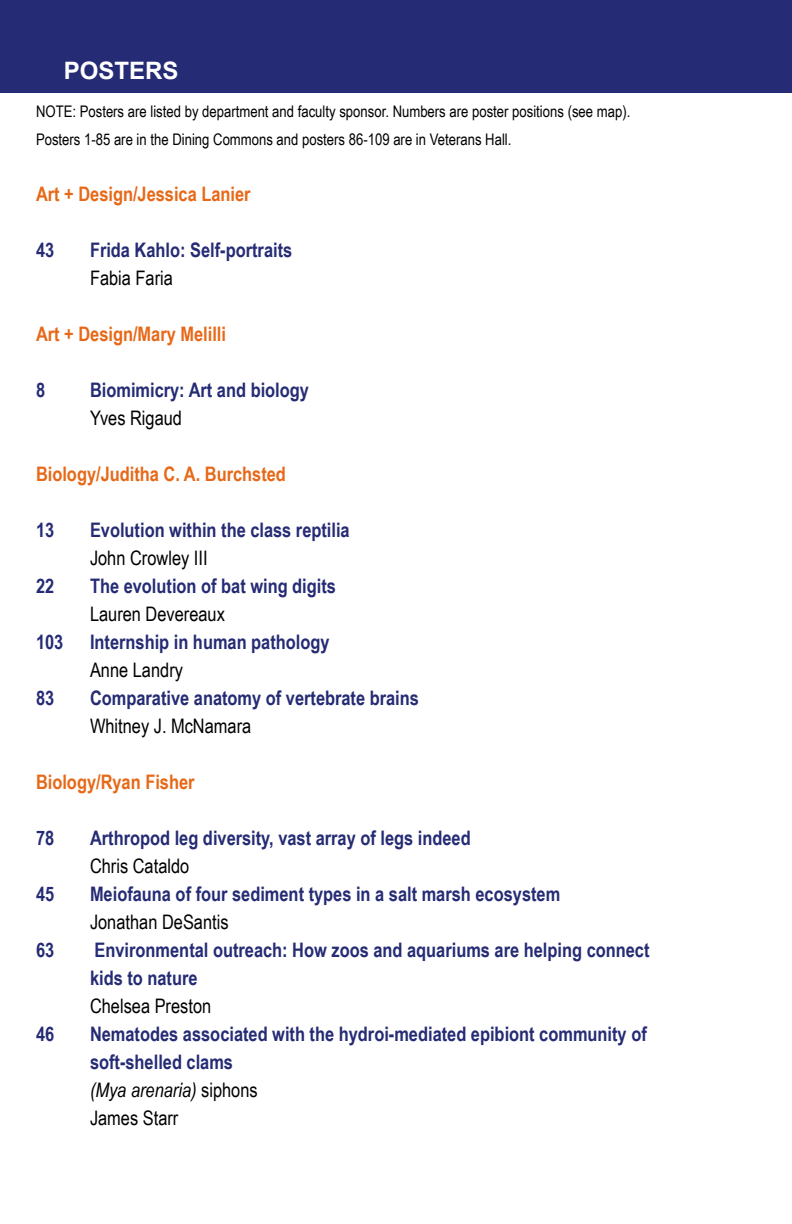
<style>
.page{position:relative;width:792px;height:1224px;background:#fff}
.page>*{position:absolute;margin:0;border:0;box-sizing:border-box;transform-origin:0 0}
.t1{font:700 24px "Arial";color:#fff}
.t2{font:700 20px/28px "Arial Narrow";color:#252b74}
.t3{font:20px "Arial Narrow";color:#000}
.t4{font:700 20px "Arial Narrow";color:#e76817}
.t5{font:16px/28px "Arial Narrow";color:#000}
.s1{font-weight:400;font-style:italic;color:#000}
.s2{font-weight:400;color:#000}
</style>
<div class="page">
<div style="left:0;top:0;width:792px;height:92px;background:#252b74"></div>
<p class="t1" style="left:64px;top:54px;width:116px">POSTERS</p>
<p class="t5" style="left:36px;top:97px;width:596px">NOTE: Posters are listed by department and faculty sponsor. Numbers are poster positions (see map).<br>Posters 1-85 are in the Dining Commons and posters 86-109 are in Veterans Hall.</p>
<p class="t4" style="left:36px;top:182px;width:216px">Art + Design/Jessica Lanier</p>
<p class="t2" style="left:36px;top:235px;width:20px">43</p>
<p class="t2" style="left:90px;top:235px;width:204px">Frida Kahlo: Self-portraits</p>
<p class="t3" style="left:90px;top:266px;width:84px">Fabia Faria</p>
<p class="t4" style="left:36px;top:322px;width:192px">Art + Design/Mary Melilli</p>
<p class="t2" style="left:36px;top:375px;width:11px">8</p>
<p class="t2" style="left:90px;top:375px;width:221px">Biomimicry: Art and biology</p>
<p class="t3" style="left:90px;top:406px;width:94px">Yves Rigaud</p>
<p class="t4" style="left:36px;top:462px;width:251px">Biology/Juditha C. A. Burchsted</p>
<p class="t2" style="left:36px;top:515px;width:35px">13 E</p>
<p class="t2" style="left:101px;top:515px;width:250px">volution within the class reptilia</p>
<p class="t3" style="left:90px;top:546px;width:119px">John Crowley III</p>
<p class="t2" style="left:36px;top:571px;width:302px">22 The evolution of bat wing digits</p>
<p class="t3" style="left:90px;top:602px;width:136px">Lauren Devereaux</p>
<p class="t2" style="left:36px;top:627px;width:295px">103 Internship in human pathology</p>
<p class="t3" style="left:90px;top:658px;width:94px">Anne Landry</p>
<p class="t2" style="left:36px;top:683px;width:36px">83 C</p>
<p class="t2" style="left:102px;top:683px;width:319px">omparative anatomy of vertebrate brains</p>
<p class="t3" style="left:90px;top:714px;width:163px">Whitney J. McNamara</p>
<p class="t4" style="left:36px;top:770px;width:160px">Biology/Ryan Fisher</p>
<p class="t2" style="left:36px;top:823px;width:20px">78</p>
<p class="t2" style="left:90px;top:823px;width:382px">Arthropod leg diversity, vast array of legs indeed</p>
<p class="t3" style="left:90px;top:854px;width:101px">Chris Cataldo</p>
<p class="t2" style="left:36px;top:879px;width:38px">45 M</p>
<p class="t2" style="left:104px;top:879px;width:458px">eiofauna of four sediment types in a salt marsh ecosystem</p>
<p class="t3" style="left:90px;top:910px;width:140px">Jonathan DeSantis</p>
<p class="t2" style="left:36px;top:935px;width:20px">63</p>
<p class="t2" style="left:90px;top:935px;width:561px">Environmental outreach: How zoos and aquariums are helping connect kids to nature</p>
<p class="t3" style="left:90px;top:994px;width:123px">Chelsea Preston</p>
<p class="t2" style="left:36px;top:1019px;width:36px">46 N</p>
<p class="t2" style="left:90px;top:1019px;width:558px;text-indent:12px">ematodes associated with the hydroi-mediated epibiont community of soft-shelled clams<br><span class="s1">(Mya arenaria)</span> <span class="s2">siphons<br>James Starr</span></p>
</div>
